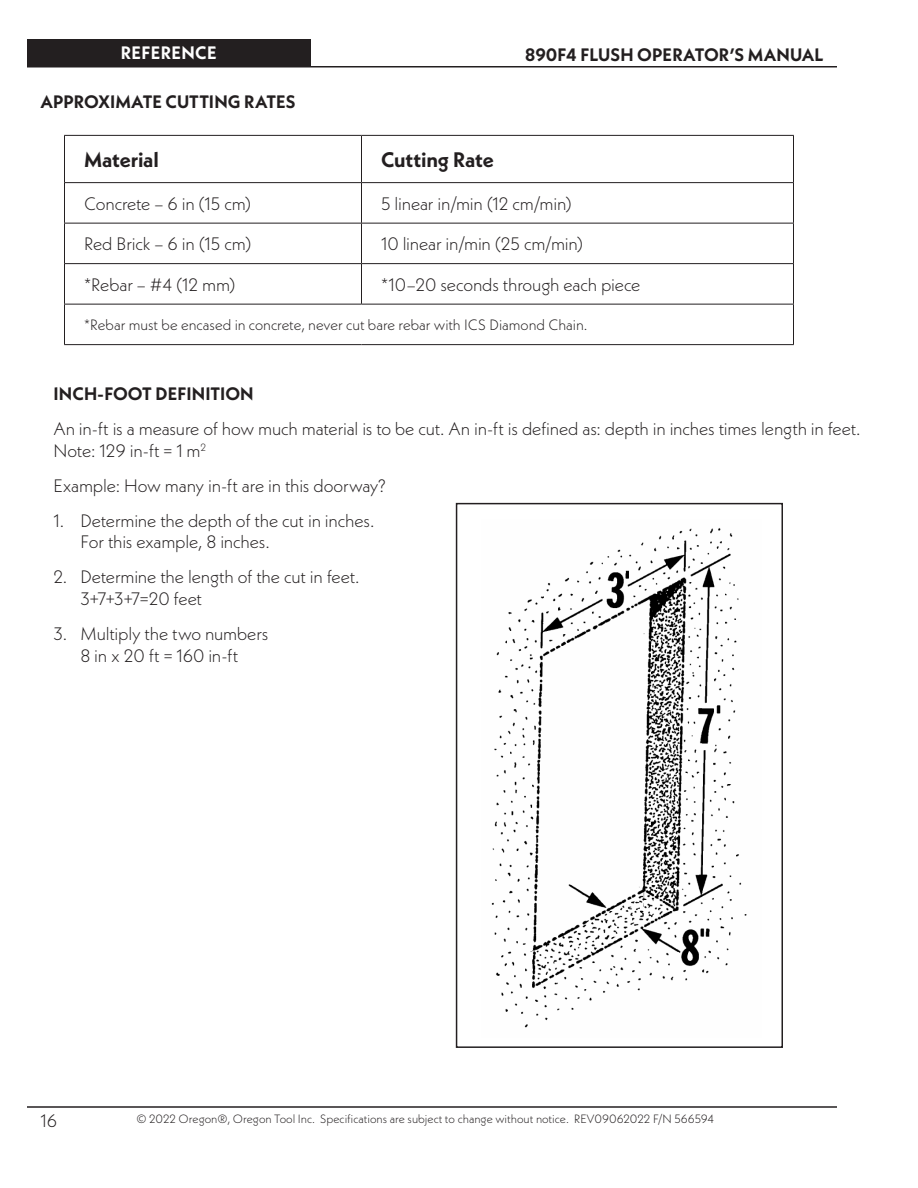
<style>
.page{position:relative;width:918px;height:1188px;background:#fff}
.page>*{position:absolute;margin:0;border:0;box-sizing:border-box;transform-origin:0 0}
.Flush_body_type{font:700 21px "Neue Kabel";letter-spacing:-.005em;color:#231f20}
.Flush_body_type-2{font:300 18px/21.6px "Neue Kabel";letter-spacing:-.01em;color:#231f20}
.Bullet_Points{font:300 18px/21.6px "Neue Kabel";letter-spacing:-.01em;color:#231f20}
.Flush_body_type-3{font:700 18px "Neue Kabel";letter-spacing:.005em;color:#231f20}
.Section_Title{font:700 18px "Neue Kabel";letter-spacing:.015em;color:#fff}
.Flush_body_type-4{font:300 15px "Neue Kabel";color:#231f20}
.t1{font:300 12px "Neue Kabel";color:#231f20}
</style>
<div class="page">
<hr style="left:27px;top:66px;width:810px;height:2px;background:#231f20">
<hr style="left:27px;top:1106px;width:810px;height:2px;background:#231f20">
<div style="left:27px;top:39px;width:283px;height:27px;background:#231f20"></div>
<hr style="left:64px;top:135px;width:298px;height:1px;background:#231f20">
<hr style="left:64px;top:136px;width:1px;height:46px;background:#231f20">
<hr style="left:362px;top:135px;width:432px;height:1px;background:#231f20">
<hr style="left:361px;top:136px;width:1px;height:46px;background:#231f20">
<hr style="left:793px;top:136px;width:1px;height:46px;background:#231f20">
<hr style="left:64px;top:182px;width:298px;height:1px;background:#231f20">
<hr style="left:64px;top:183px;width:1px;height:40px;background:#231f20">
<hr style="left:362px;top:182px;width:432px;height:1px;background:#231f20">
<hr style="left:361px;top:183px;width:1px;height:40px;background:#231f20">
<hr style="left:793px;top:183px;width:1px;height:40px;background:#231f20">
<hr style="left:64px;top:223px;width:298px;height:1px;background:#231f20">
<hr style="left:64px;top:224px;width:1px;height:39px;background:#231f20">
<hr style="left:362px;top:223px;width:432px;height:1px;background:#231f20">
<hr style="left:361px;top:224px;width:1px;height:39px;background:#231f20">
<hr style="left:793px;top:224px;width:1px;height:39px;background:#231f20">
<hr style="left:64px;top:263px;width:298px;height:1px;background:#231f20">
<hr style="left:64px;top:264px;width:1px;height:40px;background:#231f20">
<hr style="left:362px;top:263px;width:432px;height:1px;background:#231f20">
<hr style="left:361px;top:264px;width:1px;height:40px;background:#231f20">
<hr style="left:793px;top:264px;width:1px;height:40px;background:#231f20">
<hr style="left:64px;top:304px;width:298px;height:1px;background:#231f20">
<hr style="left:64px;top:304px;width:1px;height:40px;background:#231f20">
<hr style="left:362px;top:304px;width:432px;height:1px;background:#231f20">
<hr style="left:793px;top:304px;width:1px;height:40px;background:#231f20">
<hr style="left:64px;top:344px;width:298px;height:1px;background:#231f20">
<hr style="left:362px;top:344px;width:432px;height:1px;background:#231f20">
<img style="left:491px;top:528px;width:256px;height:500px">
<div style="left:456px;top:503px;width:327px;height:545px;border:2px solid #231f20"></div>
<p class="Section_Title" style="left:121px;top:42px;width:97px">REFERENCE</p>
<p class="Flush_body_type-3" style="left:40px;top:90px;width:257px">APPROXIMATE CUTTING RATES</p>
<p class="Flush_body_type-3" style="left:525px;top:43px;width:300px">890F4 FLUSH OPERATOR’S MANUAL</p>
<p class="Flush_body_type" style="left:84px;top:146px;width:76px">Material</p>
<p class="Flush_body_type" style="left:381px;top:146px;width:114px">Cutting Rate</p>
<p class="Flush_body_type-2" style="left:84px;top:192px;width:169px">Concrete – 6 in (15 cm)</p>
<p class="Flush_body_type-2" style="left:381px;top:192px;width:192px">5 linear in/min (12 cm/min)</p>
<p class="Flush_body_type-2" style="left:84px;top:233px;width:169px">Red Brick – 6 in (15 cm)</p>
<p class="Flush_body_type-2" style="left:381px;top:233px;width:204px">10 linear in/min (25 cm/min)</p>
<p class="Flush_body_type-2" style="left:84px;top:273px;width:153px">*Rebar – #4 (12 mm)</p>
<p class="Flush_body_type-2" style="left:381px;top:273px;width:261px">*10–20 seconds through each piece</p>
<p class="Flush_body_type-4" style="left:84px;top:315px;width:505px">*Rebar must be encased in concrete, never cut bare rebar with ICS Diamond Chain.</p>
<p class="Flush_body_type-3" style="left:53px;top:382px;width:202px">INCH-FOOT DEFINITION</p>
<p class="Flush_body_type-2" style="left:53px;top:418px;width:809px">An in-ft is a measure of how much material is to be cut. An in-ft is defined as: depth in inches times length in feet.<br>Note: 129 in-ft = 1 m<sup>2</sup></p>
<p class="Bullet_Points" style="left:53px;top:474px;width:334px">Example: How many in-ft are in this doorway?</p>
<p class="Bullet_Points" style="left:80px;top:510px;width:296px;text-indent:-27px">1. Determine the depth of the cut in inches.<br>For this example, 8 inches.</p>
<p class="Bullet_Points" style="left:80px;top:566px;width:281px;text-indent:-27px">2. Determine the length of the cut in feet.<br>3+7+3+7=20 feet</p>
<p class="Bullet_Points" style="left:53px;top:623px;width:217px;text-align:center">3. Multiply the two numbers<br>8 in x 20 ft = 160 in-ft</p>
<p class="Flush_body_type-2" style="left:40px;top:1110px;width:18px">16</p>
<p class="t1" style="left:136px;top:1111px;width:579px">© 2022 Oregon®, Oregon Tool Inc. Specifications are subject to change without notice. REV09062022 F/N 566594</p>
</div>
